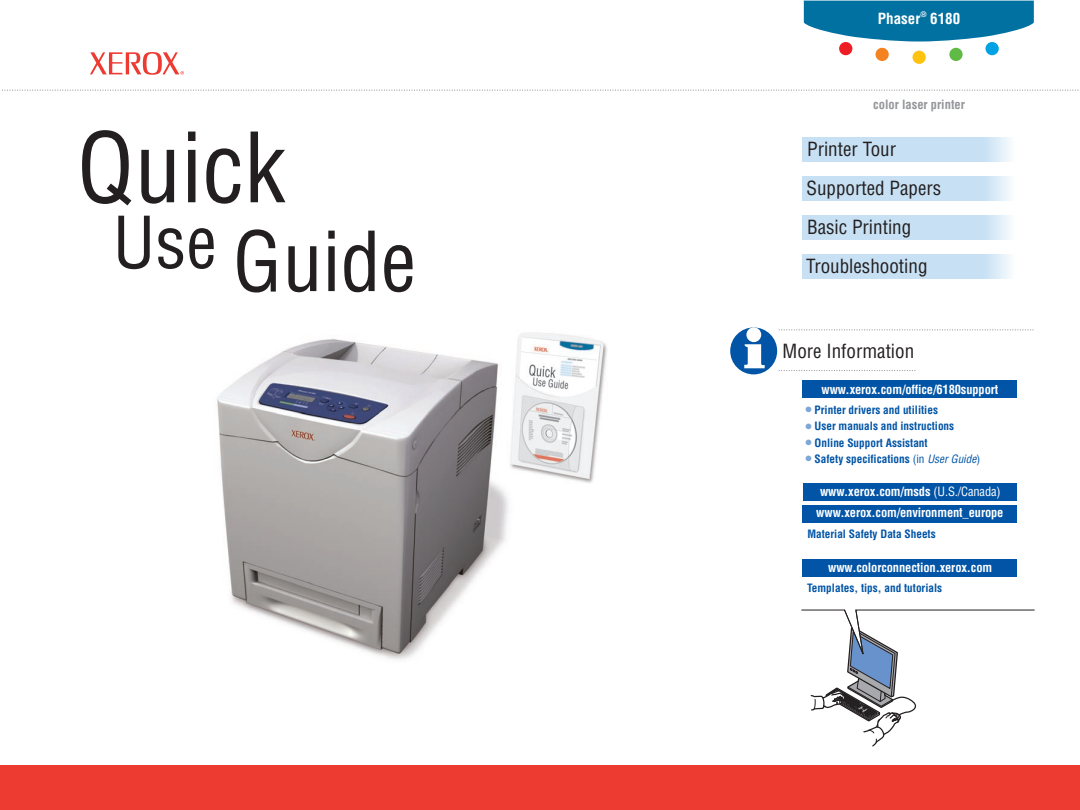
<style>
.page{position:relative;width:1080px;height:810px;background:#fff}
.page>*{position:absolute;margin:0;border:0;box-sizing:border-box;transform-origin:0 0}
.t1{font:condensed 94.25px "Helvetica";color:#231f20}
.t2{font:condensed 80.62px "Helvetica";color:#231f20}
.t3{font:condensed 19px/39.1px "Helvetica";color:#231f20}
.t4{font:700 condensed 15px "Helvetica";color:#fff}
.t5{font:700 condensed 12.5px "Helvetica";letter-spacing:-.01em;color:#fff}
.t6{font:700 condensed 12.5px "Helvetica";color:#939598}
.t7{font:700 condensed 11.25px "Helvetica";color:#0154a6}
.s1{font-size:15px;color:#7ca7d8}
.s2{font-weight:400}
.s3{font-weight:400;font-style:italic}
</style>
<div class="page">
<div style="left:728px;top:326px;width:51px;height:50px;border:4px solid #fff;border-radius:50%"></div>
<div style="left:730px;top:327px;width:47px;height:47px;background:#0154a6;border-radius:50%"></div>
<div style="left:746px;top:327px;width:15px;height:15px;background:#fff;border-radius:50%"></div>
<svg style="left:744px;top:344px;width:21px;height:24px"></svg>
<div style="left:0;top:765px;width:1080px;height:45px;background:#ee3b32"></div>
<svg style="left:2px;top:90px;width:1078px;height:1px"></svg>
<svg style="left:90px;top:52px;width:94px;height:23px"></svg>
<div style="left:839px;top:42px;width:13px;height:13px;background:#ee1d23;border-radius:50%"></div>
<div style="left:876px;top:48px;width:13px;height:13px;background:#f58220;border-radius:50%"></div>
<div style="left:913px;top:51px;width:13px;height:13px;background:#fec210;border-radius:50%"></div>
<div style="left:949px;top:48px;width:14px;height:13px;background:#60bb46;border-radius:50%"></div>
<div style="left:986px;top:42px;width:13px;height:13px;background:#00a2e4;border-radius:50%"></div>
<svg style="left:804px;top:0;width:230px;height:42px;background:#2686af"></svg>
<img style="left:217px;top:333px;width:390px;height:327px">
<svg style="left:779px;top:329px;width:255px;height:2px"></svg>
<svg style="left:779px;top:370px;width:137px;height:1px"></svg>
<div style="left:802px;top:381px;width:215px;height:17px;background:#0154a6"></div>
<div style="left:803px;top:483px;width:213px;height:18px;background:#0154a6"></div>
<div style="left:803px;top:559px;width:214px;height:18px;background:#0154a6"></div>
<div style="left:803px;top:505px;width:214px;height:17px;background:#0154a6"></div>
<svg style="left:801px;top:609px;width:234px;height:138px"></svg>
<div style="left:802px;top:137px;width:182px;height:25px;background:#c7e0f3"></div>
<div style="left:802px;top:176px;width:182px;height:25px;background:#c7e0f3"></div>
<div style="left:802px;top:215px;width:182px;height:25px;background:#c7e0f3"></div>
<div style="left:802px;top:254px;width:182px;height:25px;background:#c7e0f3"></div>
<h1 class="t1" style="left:77px;top:109px;width:211px">Quick</h1>
<h2 class="t2" style="left:113px;top:211px;width:305px"><sup>Use</sup> Guide</h2>
<h3 class="t4" style="left:878px;top:9px;width:84px">Phaser<sup>®</sup> 6180</h3>
<p class="t6" style="left:873px;top:96px;width:93px">color laser printer</p>
<h3 class="t3" style="left:806px;top:129px;width:136px">Printer Tour<br>Supported Papers<br>Basic Printing<br>Troubleshooting</h3>
<h3 class="t3" style="left:783px;top:331px;width:133px">More Information</h3>
<p class="t5" style="left:821px;top:381px;width:178px">www.xerox.com/office/6180support</p>
<p class="t7" style="left:805px;top:403px;width:134px"><span class="s1">•</span> Printer drivers and utilities</p>
<p class="t7" style="left:805px;top:419px;width:150px"><span class="s1">•</span> User manuals and instructions</p>
<p class="t7" style="left:805px;top:435px;width:124px"><span class="s1">•</span> Online Support Assistant</p>
<p class="t7" style="left:805px;top:452px;width:176px"><span class="s1">•</span> Safety specifications <span class="s2">(in</span> <span class="s3">User Guide</span><span class="s2">)</span></p>
<p class="t5" style="left:820px;top:483px;width:182px">www.xerox.com/msds <span class="s2">(U.S./Canada)</span></p>
<p class="t5" style="left:816px;top:505px;width:189px">www.xerox.com/environment_europe</p>
<p class="t7" style="left:807px;top:527px;width:130px">Material Safety Data Sheets</p>
<p class="t5" style="left:828px;top:559px;width:166px">www.colorconnection.xerox.com</p>
<p class="t7" style="left:807px;top:581px;width:137px">Templates, tips, and tutorials</p>
</div>
